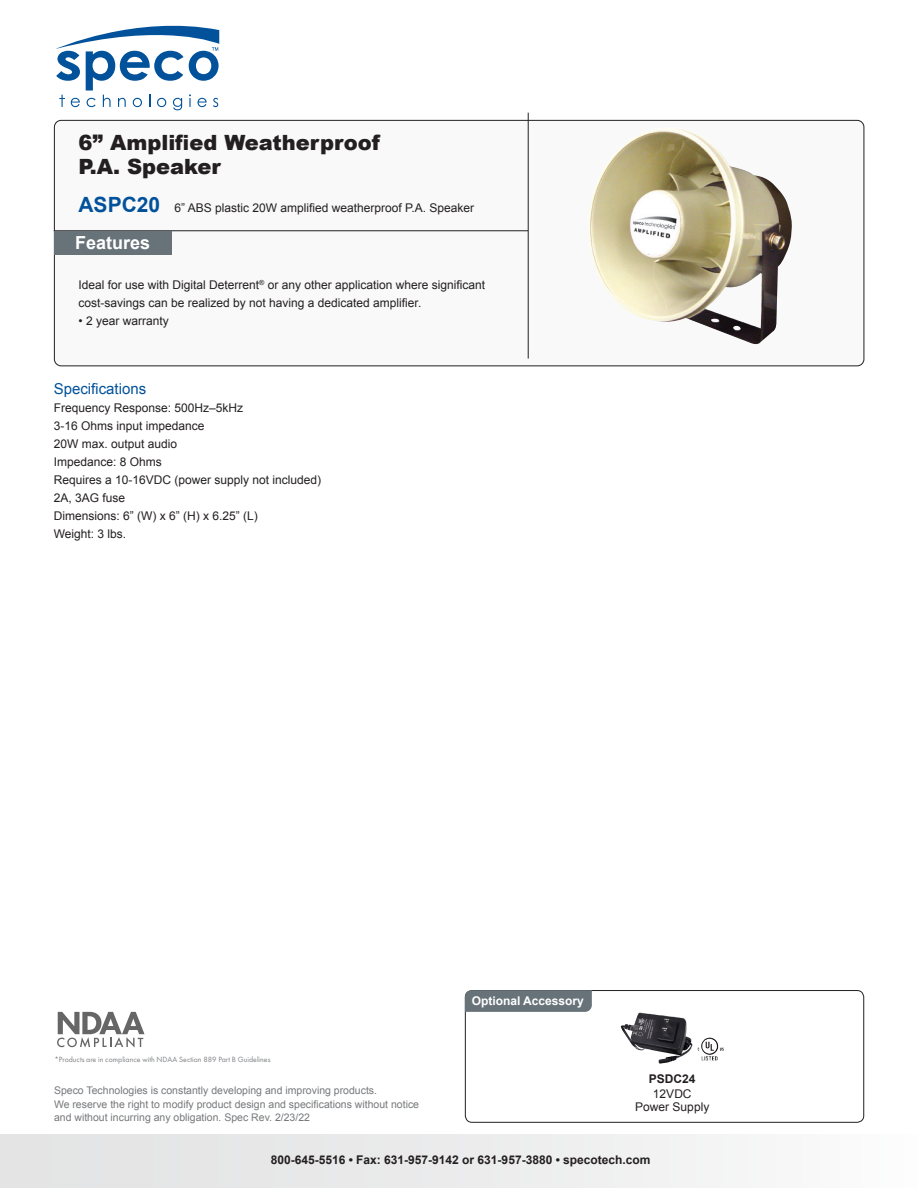
<style>
.page{position:relative;width:918px;height:1188px;background:#fff}
.page>*{position:absolute;margin:0;border:0;box-sizing:border-box;transform-origin:0 0}
.PRODUCT_NAME{font:900 21px "Arial";color:#231f20}
.t1{font:700 18px "Arial";color:#fff}
.DESCRIPTIONS{font:15px "Arial";color:#01529b}
.model_number{font:12px/18px "Arial";color:#231f20}
.ADDRESS{font:700 12px "Arial";color:#231f20}
.t2{font:700 12px "Arial";color:#fff}
.t3{font:10.5px "Arial";color:#76787b}
.DESCRIPTIONS-2{font:7.8px "Futura PT";color:#808285}
.s1{font-weight:700;font-size:21px;color:#01529b}
</style>
<div class="page">
<div style="left:465px;top:990px;width:399px;height:133px;border:1px solid #231f20;border-radius:7px"></div>
<svg style="left:465px;top:990px;width:127px;height:22px;background:#68737a"></svg>
<div style="left:54px;top:120px;width:810px;height:246px;background:#f9f9f9;border-radius:7px"></div>
<div style="left:54px;top:120px;width:810px;height:246px;border:1px solid #231f20;border-radius:7px"></div>
<hr style="left:54px;top:231px;width:474px;height:1px;background:#231f20">
<hr style="left:528px;top:113px;width:1px;height:246px;background:#231f20">
<div style="left:54px;top:231px;width:118px;height:24px;background:#677279"></div>
<div style="left:0;top:1134px;width:918px;height:54px;background:linear-gradient(to right,#e0e1e2,#fafafa)"></div>
<img style="left:589px;top:129px;width:203px;height:216px">
<img style="left:621px;top:1012px;width:72px;height:52px">
<img style="left:698px;top:1038px;width:26px;height:21px">
<svg style="left:56px;top:26px;width:163px;height:84px"></svg>
<svg style="left:57px;top:1012px;width:88px;height:36px"></svg>
<p class="PRODUCT_NAME" style="left:79px;top:128px;width:303px">6” Amplified Weatherproof</p>
<p class="PRODUCT_NAME" style="left:79px;top:152px;width:144px">P.A. Speaker</p>
<p class="model_number" style="left:79px;top:199px;width:397px"><span class="s1">ASPC20</span> 6” ABS plastic 20W amplified weatherproof P.A. Speaker</p>
<p class="t1" style="left:75px;top:230px;width:77px">Features</p>
<p class="model_number" style="left:79px;top:275px;width:408px">Ideal for use with Digital Deterrent<sup>®</sup> or any other application where significant cost-savings can be realized by not having a dedicated amplifier.</p>
<p class="model_number" style="left:79px;top:311px;width:92px">• 2 year warranty</p>
<p class="DESCRIPTIONS" style="left:54px;top:379px;width:94px">Specifications</p>
<p class="model_number" style="left:54px;top:399px;width:191px">Frequency Response: 500Hz‒5kHz</p>
<p class="model_number" style="left:54px;top:417px;width:152px">3-16 Ohms input impedance</p>
<p class="model_number" style="left:54px;top:435px;width:125px">20W max. output audio</p>
<p class="model_number" style="left:54px;top:453px;width:110px">Impedance: 8 Ohms</p>
<p class="model_number" style="left:54px;top:471px;width:269px">Requires a 10-16VDC (power supply not included)</p>
<p class="model_number" style="left:54px;top:489px;width:73px">2A, 3AG fuse</p>
<p class="model_number" style="left:54px;top:507px;width:206px">Dimensions: 6” (W) x 6” (H) x 6.25” (L)</p>
<p class="model_number" style="left:54px;top:525px;width:74px">Weight: 3 lbs.</p>
<p class="DESCRIPTIONS-2" style="left:55px;top:1055px;width:217px">*Products are in compliance with NDAA Section 889 Part B Guidelines</p>
<p class="t2" style="left:472px;top:993px;width:114px">Optional Accessory</p>
<p class="ADDRESS" style="left:649px;top:1071px;width:48px">PSDC24</p>
<p class="model_number" style="left:653px;top:1085px;width:40px">12VDC</p>
<p class="model_number" style="left:635px;top:1098px;width:76px">Power Supply</p>
<p class="t3" style="left:54px;top:1083px;width:325px">Speco Technologies is constantly developing and improving products.</p>
<p class="t3" style="left:54px;top:1097px;width:367px">We reserve the right to modify product design and specifications without notice</p>
<p class="t3" style="left:54px;top:1110px;width:258px">and without incurring any obligation. Spec Rev. 2/23/22</p>
<p class="ADDRESS" style="left:271px;top:1152px;width:381px">800-645-5516 • Fax: 631-957-9142 or 631-957-3880 • specotech.com</p>
</div>
